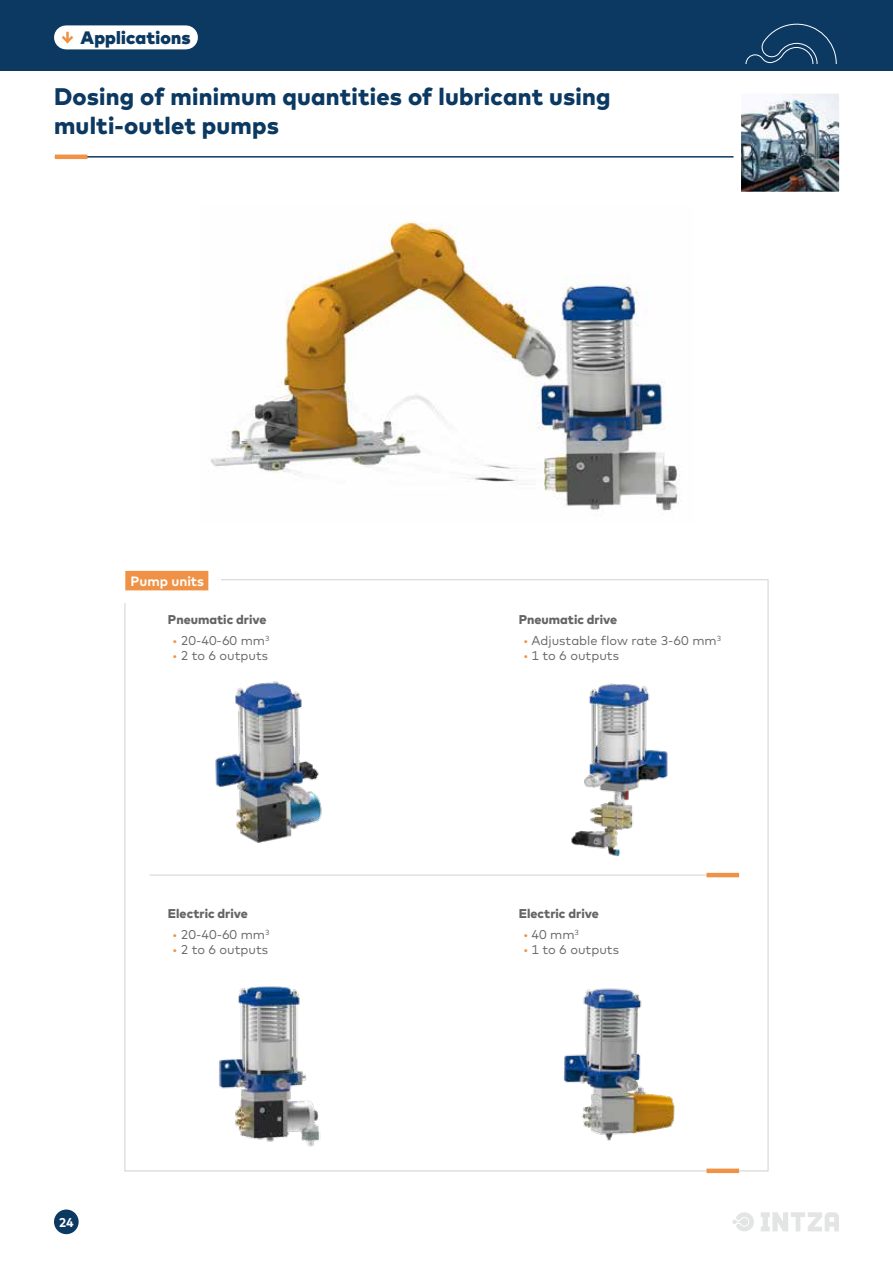
<style>
.page{position:relative;width:893px;height:1263px;background:#fff}
.page>*{position:absolute;margin:0;border:0;box-sizing:border-box;transform-origin:0 0}
.t1{font:800 24px/28.8px "Mark";letter-spacing:.01em;color:#0b3962}
.t2{font:900 18px "Mark";letter-spacing:.01em;color:#0b3962}
.t3{font:700 13.5px "Mark";color:#fff}
.t4{font:12.75px "Mark";color:#646567}
.t5{font:800 12.75px "Mark";color:#646567}
.t6{font:700 12.75px "Mark";color:#fff}
.s1{color:#f09245}
</style>
<div class="page">
<div style="left:0;top:0;width:893px;height:71px;background:#0b3962"></div>
<div style="left:66px;top:25px;width:120px;height:24px;background:#fff"></div>
<svg style="left:59px;top:32px;width:15px;height:14px"></svg>
<svg style="left:745px;top:24px;width:92px;height:40px"></svg>
<div style="left:54px;top:1209px;width:25px;height:25px;background:#0b3962;border-radius:50%"></div>
<svg style="left:732px;top:1212px;width:22px;height:19px"></svg>
<svg style="left:761px;top:1212px;width:78px;height:19px"></svg>
<hr style="left:55px;top:156px;width:784px;height:2px;background:#0b3962">
<hr style="left:55px;top:155px;width:32px;height:4px;background:#f09245">
<img style="left:730px;top:94px;width:110px;height:98px">
<img style="left:210px;top:222px;width:471px;height:293px">
<div style="left:706px;top:1168px;width:33px;height:5px;background:#f09245"></div>
<img style="left:215px;top:681px;width:107px;height:162px">
<img style="left:219px;top:986px;width:102px;height:161px">
<img style="left:571px;top:683px;width:97px;height:174px">
<img style="left:564px;top:988px;width:111px;height:153px">
<svg style="left:125px;top:570px;width:84px;height:21px"></svg>
<div style="left:135px;top:571px;width:64px;height:19px;background:#f09245"></div>
<hr style="left:150px;top:875px;width:587px;height:1px;background:#d0d1d2">
<hr style="left:706px;top:873px;width:33px;height:4px;background:#f09245">
<h2 class="t2" style="left:81px;top:26px;width:111px">Applications</h2>
<h1 class="t1" style="left:54px;top:82px;width:558px">Dosing of minimum quantities of lubricant using multi-outlet pumps</h1>
<p class="t3" style="left:131px;top:572px;width:75px">Pump units</p>
<p class="t5" style="left:168px;top:611px;width:100px">Pneumatic drive</p>
<p class="t4" style="left:172px;top:633px;width:99px"><span class="s1">•</span> 20-40-60 mm<sup>3</sup></p>
<p class="t4" style="left:172px;top:648px;width:97px"><span class="s1">•</span> 2 to 6 outputs</p>
<p class="t5" style="left:168px;top:905px;width:82px">Electric drive</p>
<p class="t4" style="left:172px;top:927px;width:99px"><span class="s1">•</span> 20-40-60 mm<sup>3</sup></p>
<p class="t4" style="left:172px;top:942px;width:97px"><span class="s1">•</span> 2 to 6 outputs</p>
<p class="t6" style="left:59px;top:1214px;width:17px">24</p>
<p class="t5" style="left:519px;top:611px;width:100px">Pneumatic drive</p>
<p class="t4" style="left:523px;top:633px;width:200px"><span class="s1">•</span> Adjustable flow rate 3-60 mm<sup>3</sup></p>
<p class="t4" style="left:523px;top:648px;width:97px"><span class="s1">•</span> 1 to 6 outputs</p>
<p class="t5" style="left:519px;top:905px;width:82px">Electric drive</p>
<p class="t4" style="left:523px;top:927px;width:58px"><span class="s1">•</span> 40 mm<sup>3</sup></p>
<p class="t4" style="left:523px;top:942px;width:97px"><span class="s1">•</span> 1 to 6 outputs</p>
</div>
